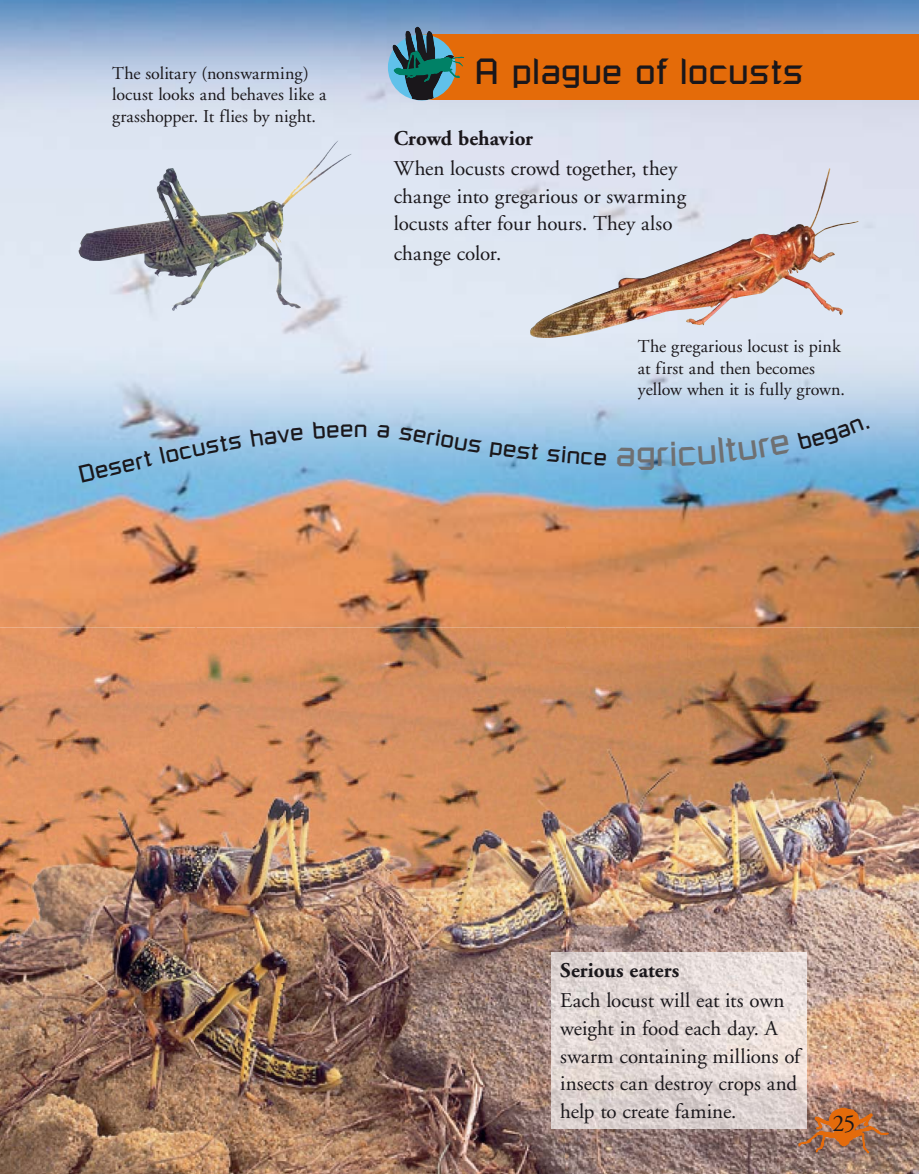
<style>
.page{position:relative;width:919px;height:1174px;background:#fff}
.page>*{position:absolute;margin:0;border:0;box-sizing:border-box;transform-origin:0 0}
.t1{font:36px "Russell Square";letter-spacing:-.005em;color:#1a171b}
.t2{font:36px "Russell Square";color:#6f7072}
.t3{font:24px "Russell Square";color:#1a171b}
.t4{font:24px "Adobe Garamond";color:#1a171b}
.t5{font:21px/27.8px "Adobe Garamond";color:#1a171b}
.t6{font:18px/21.8px "Adobe Garamond";color:#1a171b}
.s1{font-weight:700}
</style>
<div class="page">
<img style="left:0;top:0;width:918px;height:627px">
<img style="left:196px;top:627px;width:722px;height:357px">
<img style="left:0;top:627px;width:196px;height:546px">
<img style="left:776px;top:984px;width:142px;height:189px">
<img style="left:196px;top:984px;width:369px;height:189px">
<img style="left:565px;top:1128px;width:211px;height:45px">
<img style="left:551px;top:952px;width:255px;height:176px">
<div style="left:421px;top:34px;width:497px;height:66px;background:#e46b09"></div>
<svg style="left:387px;top:34px;width:69px;height:67px"></svg>
<img style="left:392px;top:69px;width:61px;height:31px">
<img style="left:392px;top:27px;width:62px;height:42px">
<img style="left:393px;top:50px;width:71px;height:32px">
<img style="left:798px;top:1107px;width:90px;height:46px">
<img style="left:80px;top:140px;width:258px;height:103px">
<img style="left:531px;top:168px;width:328px;height:160px">
<svg style="left:79px;top:450px;width:74px;height:32px;background:#86bee2"></svg>
<svg style="left:159px;top:434px;width:84px;height:29px;background:#93bedd"></svg>
<svg style="left:250px;top:427px;width:53px;height:19px"></svg>
<svg style="left:313px;top:421px;width:39px;height:18px"></svg>
<svg style="left:377px;top:425px;width:12px;height:13px"></svg>
<svg style="left:398px;top:427px;width:15px;height:14px"></svg>
<svg style="left:454px;top:436px;width:28px;height:17px"></svg>
<svg style="left:490px;top:442px;width:49px;height:18px"></svg>
<svg style="left:546px;top:446px;width:60px;height:19px"></svg>
<svg style="left:617px;top:447px;width:17px;height:19px"></svg>
<svg style="left:658px;top:434px;width:131px;height:32px;background:#85bae0"></svg>
<svg style="left:797px;top:418px;width:72px;height:32px;background:#97c1e3"></svg>
<p class="t6" style="left:112px;top:64px;width:216px">The solitary (nonswarming) locust looks and behaves like a grasshopper. It flies by night.</p>
<p class="t1" style="left:474px;top:58px;width:330px">A plague of locusts</p>
<p class="t5" style="left:394px;top:125px;width:285px;line-height:29.8px"><span class="s1">Crowd behavior<br></span>When locusts crowd together, they</p>
<p class="t5" style="left:394px;top:184px;width:294px">change into gregarious or swarming locusts after four hours. They also</p>
<p class="t5" style="left:394px;top:242px;width:109px">change color.</p>
<p class="t3" style="left:354px;top:419px;width:15px">n</p>
<p class="t3" style="left:414px;top:424px;width:44px;rotate:10deg">erio</p>
<p class="t6" style="left:638px;top:337px;width:209px">The gregarious locust is pink at first and then becomes yellow when it is fully grown.</p>
<p class="t2" style="left:635px;top:440px;width:22px">g</p>
<p class="t5" style="left:560px;top:957px;width:226px;line-height:29.8px"><span class="s1">Serious eaters<br></span>Each locust will eat its own</p>
<p class="t5" style="left:560px;top:1016px;width:241px">weight in food each day. A swarm containing millions of insects can destroy crops and help to create famine.</p>
<p class="t4" style="left:832px;top:1114px;width:25px">25</p>
</div>
